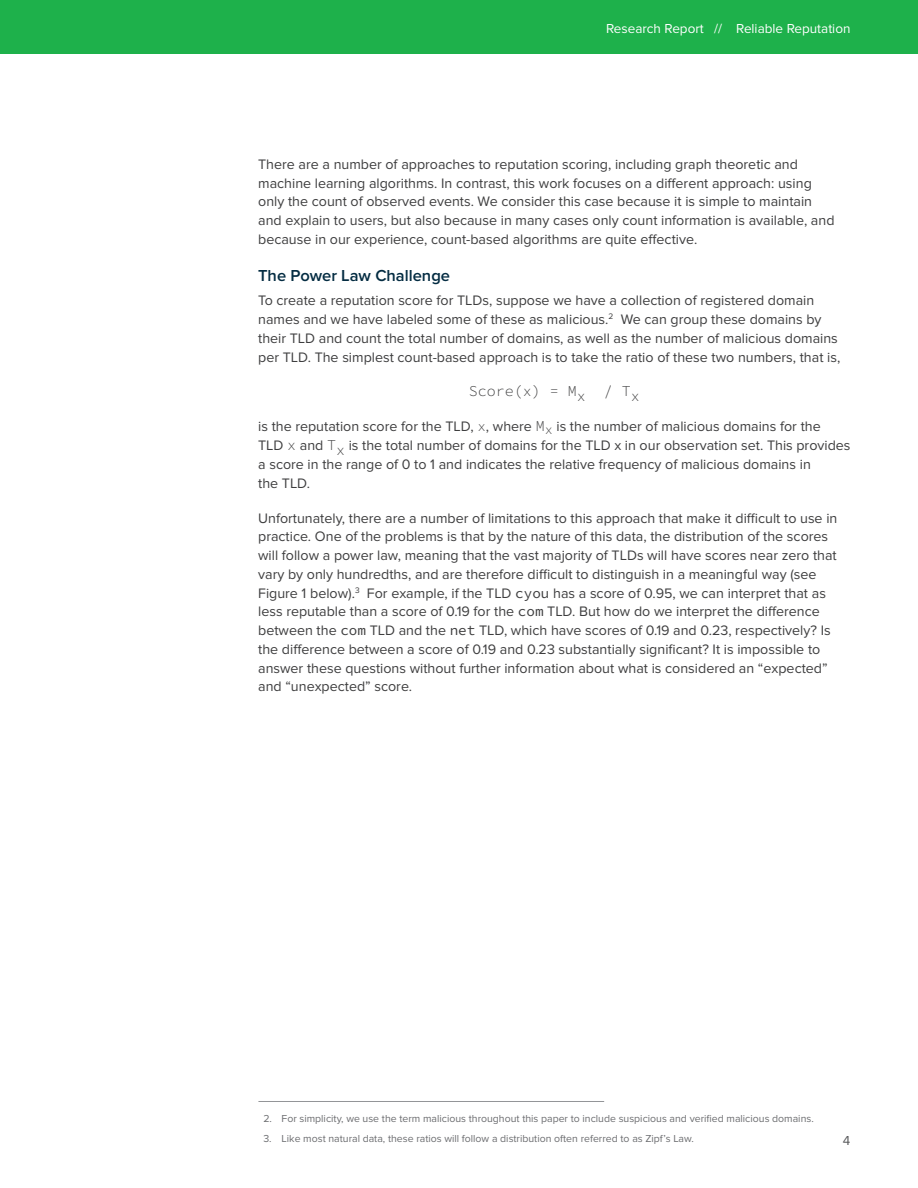
<style>
.page{position:relative;width:918px;height:1188px;background:#fff}
.page>*{position:absolute;margin:0;border:0;box-sizing:border-box;transform-origin:0 0}
.Sub_section_header__level_2{font:600 16.5px "Proxima Nova";color:#042c42}
.Body_text{font:300 15px "Source Code Pro";color:#3e3e3f}
.Body_text-2{font:14.25px/18.8px "Proxima Nova";color:#3e3e3f}
.t1{font:13.5px "Proxima Nova";color:#fff}
.t2{font:13.5px "Proxima Nova";color:#57585a}
.t3{font:10.5px "Proxima Nova";color:#6c6d70}
.s1{font-family:"Source Code Pro";font-weight:300}
.s2{font-family:"Source Code Pro";font-weight:300;font-size:15px}
.s3{font-family:"Source Code Pro"}
</style>
<div class="page">
<div style="left:0;top:0;width:918px;height:54px;background:#1eb14b"></div>
<hr style="left:258px;top:1101px;width:346px;height:1px;background:#939598">
<p class="t1" style="left:606px;top:21px;width:246px">Research Report // Reliable Reputation</p>
<p class="Body_text-2" style="left:258px;top:155px;width:578px">There are a number of approaches to reputation scoring, including graph theoretic and machine learning algorithms. In contrast, this work focuses on a different approach: using only the count of observed events. We consider this case because it is simple to maintain and explain to users, but also because in many cases only count information is available, and because in our experience, count-based algorithms are quite effective.</p>
<p class="Sub_section_header__level_2" style="left:258px;top:263px;width:193px">The Power Law Challenge</p>
<p class="Body_text-2" style="left:258px;top:291px;width:584px">To create a reputation score for TLDs, suppose we have a collection of registered domain names and we have labeled some of these as malicious.<sup>2</sup> We can group these domains by their TLD and count the total number of domains, as well as the number of malicious domains per TLD. The simplest count-based approach is to take the ratio of these two numbers, that is,</p>
<p class="Body_text" style="left:469px;top:381px;width:172px">Score(x) = Mx / Tx</p>
<p class="Body_text-2" style="left:258px;top:418px;width:594px">is the reputation score for the TLD, <span class="s1">x</span>, where <span class="s2">M</span><sub>x</sub> is the number of malicious domains for the<br>TLD <span class="s2">x</span> and <span class="s2">Tx</span> is the total number of domains for the TLD x in our observation set. This provides a score in the range of 0 to 1 and indicates the relative frequency of malicious domains in<br>the TLD.</p>
<p class="Body_text-2" style="left:258px;top:509px;width:581px">Unfortunately, there are a number of limitations to this approach that make it difficult to use in practice. One of the problems is that by the nature of this data, the distribution of the scores will follow a power law, meaning that the vast majority of TLDs will have scores near zero that vary by only hundredths, and are therefore difficult to distinguish in a meaningful way (see Figure 1 below).<sup>3</sup> For example, if the TLD <span class="s3">cyou</span> has a score of 0.95, we can interpret that as less reputable than a score of 0.19 for the <span class="s3">com</span> TLD. But how do we interpret the difference between the <span class="s3">com</span> TLD and the <span class="s3">net</span> TLD, which have scores of 0.19 and 0.23, respectively? Is the difference between a score of 0.19 and 0.23 substantially significant? It is impossible to answer these questions without further information about what is considered an “expected” and “unexpected” score.</p>
<p class="t3" style="left:263px;top:1113px;width:552px">2. For simplicity, we use the term malicious throughout this paper to include suspicious and verified malicious domains.</p>
<p class="t3" style="left:263px;top:1132px;width:432px">3. Like most natural data, these ratios will follow a distribution often referred to as Zipf’s Law.</p>
<p class="t2" style="left:843px;top:1132px;width:9px">4</p>
</div>
